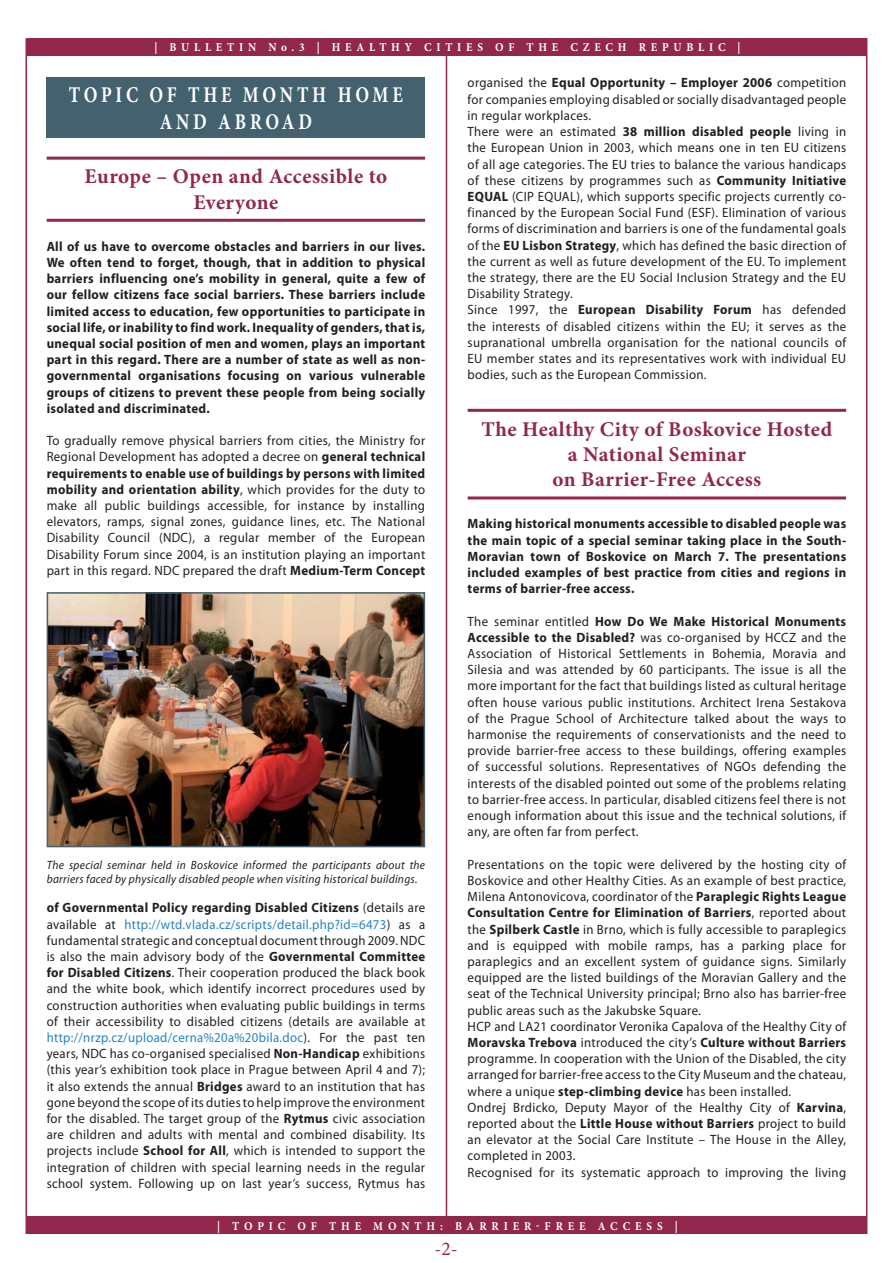
<style>
.page{position:relative;width:893px;height:1263px;background:#fff}
.page>*{position:absolute;margin:0;border:0;box-sizing:border-box;transform-origin:0 0}
.t1{font:700 22.5px/27px "Minion Pro";letter-spacing:.205em;color:#fff;text-align:center;scale:.8 1}
.t2{font:700 21px/25.2px "Minion Pro";letter-spacing:.025em;color:#91274d;text-align:center}
.t3{font:19.5px "Minion Pro";color:#91274d}
.t4{font:13.5px/16.2px "Myriad Pro";letter-spacing:.025em;color:#231f1f;text-align:justify;scale:.95 1}
.t5{font:700 13.5px/16.2px "Myriad Pro";letter-spacing:.025em;color:#231f1f;text-align:justify;scale:.95 1}
.t6{font:italic 12px/14.4px "Myriad Pro";letter-spacing:.025em;color:#231f1f;scale:.95 1}
.t7{font:700 12px "Minion Pro";letter-spacing:.43em;color:#fff;scale:.93 1}
.s1{font-weight:700}
.s2{color:#2383c6}
</style>
<div class="page">
<hr style="left:446px;top:55px;width:1px;height:1163px;background:#91274d">
<hr style="left:25px;top:38px;width:2px;height:1196px;background:#91274d">
<hr style="left:866px;top:38px;width:1px;height:1196px;background:#91274d">
<div style="left:27px;top:1217px;width:839px;height:17px;background:#91274d"></div>
<div style="left:27px;top:38px;width:839px;height:17px;background:#91274d"></div>
<div style="left:47px;top:77px;width:378px;height:61px;background:#43616f"></div>
<hr style="left:47px;top:219px;width:378px;height:3px;background:#91274d">
<hr style="left:47px;top:157px;width:378px;height:3px;background:#91274d">
<hr style="left:468px;top:496px;width:378px;height:3px;background:#91274d">
<hr style="left:468px;top:409px;width:378px;height:3px;background:#91274d">
<img style="left:50px;top:595px;width:372px;height:249px">
<div style="left:47px;top:592px;width:378px;height:255px;border:2px solid #43616f"></div>
<p class="t7" style="left:155px;top:43px;width:632px">| BULLETIN No.3 | HEALTHY CITIES OF THE CZECH REPUBLIC |</p>
<h1 class="t1" style="left:69px;top:83px;width:419px">TOPIC OF THE MONTH HOME<br>AND ABROAD</h1>
<h2 class="t2" style="left:85px;top:166px;width:304px">Europe – Open and Accessible to<br>Everyone</h2>
<p class="t5" style="left:47px;top:239px;width:400px">All of us have to overcome obstacles and barriers in our lives.<br>We often tend to forget, though, that in addition to physical barriers influencing one’s mobility in general, quite a few of our fellow citizens face social barriers. These barriers include limited access to education, few opportunities to participate in social life, or inability to find work. Inequality of genders, that is, unequal social position of men and women, plays an important part in this regard. There are a number of state as well as non&shy;governmental organisations focusing on various vulnerable groups of citizens to prevent these people from being socially isolated and discriminated.</p>
<p class="t4" style="left:47px;top:434px;width:400px">To gradually remove physical barriers from cities, the Ministry for Regional Development has adopted a decree on <span class="s1">general technical requirements to enable use of buildings by persons with limited mobility and orientation ability</span>, which provides for the duty to make all public buildings accessible, for instance by installing elevators, ramps, signal zones, guidance lines, etc. The National Disability Council (NDC), a regular member of the European Disability Forum since 2004, is an institution playing an important part in this regard. NDC prepared the draft <span class="s1">Medium-Term Concept</span></p>
<p class="t4" style="left:468px;top:76px;width:400px;text-align:left">organised the <span class="s1">Equal Opportunity – Employer 2006</span> competition for companies employing disabled or socially disadvantaged people in regular workplaces.<br>There were an estimated <span class="s1">38 million disabled people</span> living in the European Union in 2003, which means one in ten EU citizens of all age categories. The EU tries to balance the various handicaps of these citizens by programmes such as <span class="s1">Community Initiative EQUAL</span> (CIP EQUAL), which supports specific projects currently co&shy;financed by the European Social Fund (ESF). Elimination of various forms of discrimination and barriers is one of the fundamental goals of the <span class="s1">EU Lisbon Strategy</span>, which has defined the basic direction of the current as well as future development of the EU. To implement the strategy, there are the EU Social Inclusion Strategy and the EU Disability Strategy.<br>Since 1997, the <span class="s1">European Disability Forum</span> has defended the interests of disabled citizens within the EU; it serves as the supranational umbrella organisation for the national councils of EU member states and its representatives work with individual EU bodies, such as the European Commission.</p>
<h2 class="t2" style="left:481px;top:418px;width:352px">The Healthy City of Boskovice Hosted a National Seminar<br>on Barrier-Free Access</h2>
<p class="t5" style="left:468px;top:517px;width:400px">Making historical monuments accessible to disabled people was the main topic of a special seminar taking place in the South-Moravian town of Boskovice on March 7. The presentations included examples of best practice from cities and regions in terms of barrier-free access.</p>
<p class="t4" style="left:468px;top:614px;width:400px">The seminar entitled <span class="s1">How Do We Make Historical Monuments Accessible to the Disabled?</span> was co-organised by HCCZ and the Association of Historical Settlements in Bohemia, Moravia and Silesia and was attended by 60 participants. The issue is all the more important for the fact that buildings listed as cultural heritage often house various public institutions. Architect Irena Sestakova of the Prague School of Architecture talked about the ways to harmonise the requirements of conservationists and the need to provide barrier-free access to these buildings, offering examples of successful solutions. Representatives of NGOs defending the interests of the disabled pointed out some of the problems relating to barrier-free access. In particular, disabled citizens feel there is not enough information about this issue and the technical solutions, if any, are often far from perfect.</p>
<p class="t4" style="left:468px;top:857px;width:400px;text-align:left">Presentations on the topic were delivered by the hosting city of Boskovice and other Healthy Cities. As an example of best practice, Milena Antonovicova, coordinator of the <span class="s1">Paraplegic Rights League Consultation Centre for Elimination of Barriers</span>, reported about the <span class="s1">Spilberk Castle</span> in Brno, which is fully accessible to paraplegics and is equipped with mobile ramps, has a parking place for paraplegics and an excellent system of guidance signs. Similarly equipped are the listed buildings of the Moravian Gallery and the seat of the Technical University principal; Brno also has barrier-free public areas such as the Jakubske Square.<br>HCP and LA21 coordinator Veronika Capalova of the Healthy City of <span class="s1">Moravska Trebova</span> introduced the city’s <span class="s1">Culture without Barriers </span>programme. In cooperation with the Union of the Disabled, the city arranged for barrier-free access to the City Museum and the chateau, where a unique <span class="s1">step-climbing device</span> has been installed.<br>Ondrej Brdicko, Deputy Mayor of the Healthy City of <span class="s1">Karvina</span>, reported about the <span class="s1">Little House without Barriers</span> project to build an elevator at the Social Care Institute – The House in the Alley, completed in 2003.<br>Recognised for its systematic approach to improving the living</p>
<p class="t6" style="left:47px;top:859px;width:400px">The special seminar held in Boskovice informed the participants about the barriers faced by physically disabled people when visiting historical buildings.</p>
<p class="t4" style="left:47px;top:901px;width:400px"><span class="s1">of Governmental Policy regarding Disabled Citizens</span> (details are available at <span class="s2">http://wtd.vlada.cz/scripts/detail.php?id=6473</span>) as a fundamental strategic and conceptual document through 2009. NDC is also the main advisory body of the <span class="s1">Governmental Committee for Disabled Citizens</span>. Their cooperation produced the black book and the white book, which identify incorrect procedures used by construction authorities when evaluating public buildings in terms of their accessibility to disabled citizens (details are available at <span class="s2">http://nrzp.cz/upload/cerna%20a%20bila.doc</span>). For the past ten years, NDC has co-organised specialised <span class="s1">Non-Handicap</span> exhibitions (this year’s exhibition took place in Prague between April 4 and 7); it also extends the annual <span class="s1">Bridges</span> award to an institution that has gone beyond the scope of its duties to help improve the environment for the disabled. The target group of the <span class="s1">Rytmus</span> civic association are children and adults with mental and combined disability. Its projects include <span class="s1">School for All</span>, which is intended to support the integration of children with special learning needs in the regular school system. Following up on last year’s success, Rytmus has</p>
<p class="t7" style="left:217px;top:1221px;width:497px">| TOPIC OF THE MONTH: BARRIER-FREE ACCESS |</p>
<h3 class="t3" style="left:434px;top:1241px;width:25px">-2-</h3>
</div>
